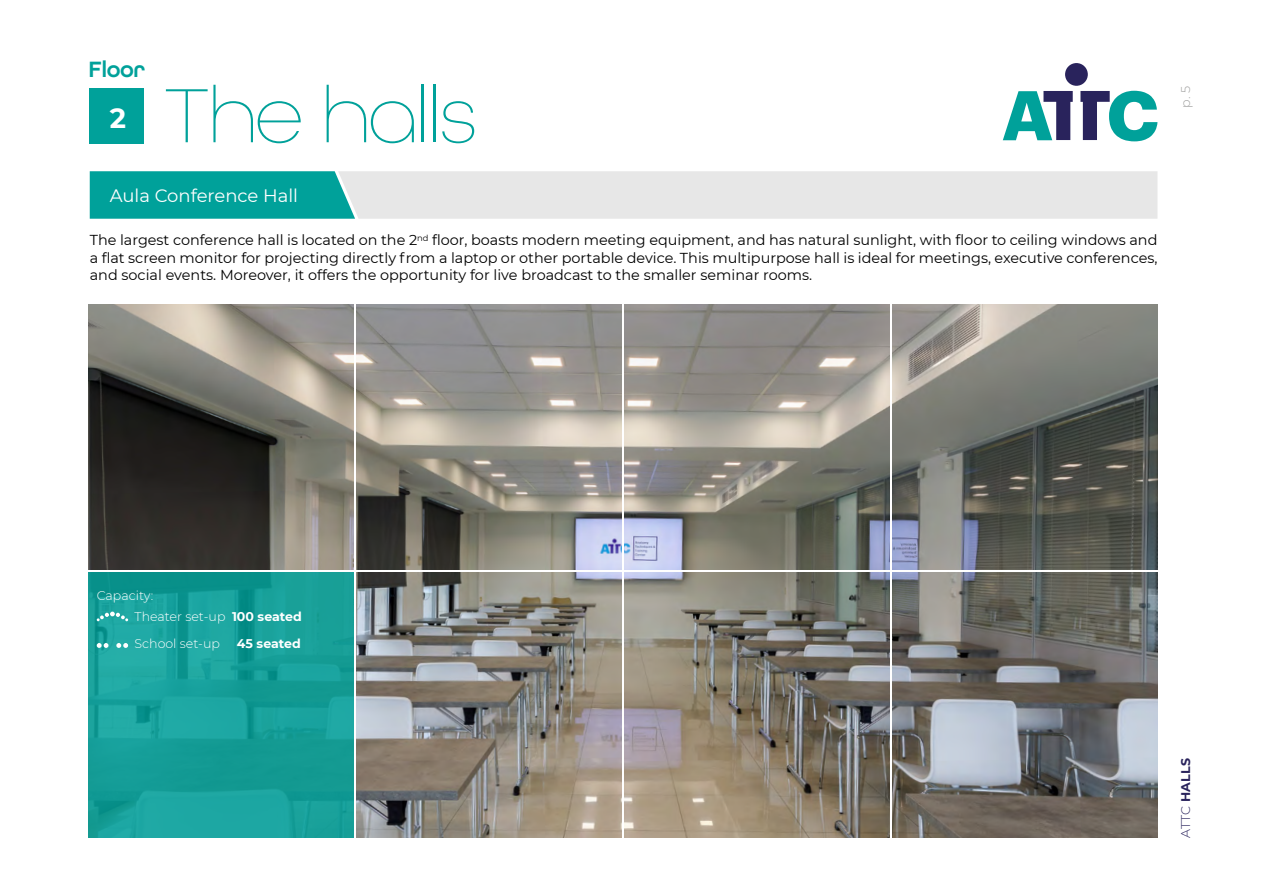
<style>
.page{position:relative;width:1263px;height:893px;background:#fff}
.page>*{position:absolute;margin:0;border:0;box-sizing:border-box;transform-origin:0 0}
.t1{font:81px "All Round Gothic X Lig";letter-spacing:-.02em;color:#00a19a}
.t2{font:700 27.6px "Montserrat";color:#fff}
.t3{font:600 23.4px "All Round Gothic";letter-spacing:-.02em;color:#00a19a}
.t4{font:18px "Montserrat";color:#fff}
.t5{font:14.4px/17.2px "Montserrat";color:#000;text-align:justify}
.t6{font:300 12.6px "Montserrat";color:#fff}
.Page_Numbers_Headers{font:700 12.6px "Montserrat";color:#29235c}
.t7{font:700 12.6px "Montserrat";color:#fff}
.Page_Numbers_Headers-2{font:300 12.6px "Montserrat";color:#9d9d9c}
.s1{font-weight:700}
.s2{font-weight:300}
</style>
<div class="page">
<svg style="left:1003px;top:91px;width:70px;height:49px"></svg>
<svg style="left:1080px;top:91px;width:77px;height:50px"></svg>
<div style="left:1065px;top:63px;width:23px;height:23px;background:#29235c;border-radius:50%"></div>
<div style="left:89px;top:88px;width:55px;height:56px;background:#00a19a"></div>
<img style="left:88px;top:304px;width:266px;height:266px">
<svg style="left:90px;top:171px;width:1067px;height:48px"></svg>
<img style="left:356px;top:572px;width:266px;height:266px">
<img style="left:356px;top:304px;width:266px;height:266px">
<img style="left:624px;top:572px;width:266px;height:266px">
<img style="left:892px;top:572px;width:265px;height:266px">
<img style="left:624px;top:304px;width:266px;height:266px">
<img style="left:892px;top:304px;width:265px;height:266px">
<svg style="left:88px;top:572px;width:266px;height:265px;fill:#18a09a"></svg>
<svg style="left:97px;top:612px;width:31px;height:9px"></svg>
<svg style="left:97px;top:643px;width:11px;height:5px"></svg>
<svg style="left:116px;top:643px;width:12px;height:5px"></svg>
<p class="t3" style="left:88px;top:56px;width:58px">Floor</p>
<p class="t2" style="left:110px;top:98px;width:18px">2</p>
<p class="t1" style="left:164px;top:67px;width:315px">The halls</p>
<p class="t4" style="left:110px;top:183px;width:190px">Aula Conference Hall</p>
<p class="t5" style="left:90px;top:231px;width:1069px">The largest conference hall is located on the 2<sup>nd</sup> floor, boasts modern meeting equipment, and has natural sunlight, with floor to ceiling windows and a flat screen monitor for projecting directly from a laptop or other portable device. This multipurpose hall is ideal for meetings, executive conferences, and social events. Moreover, it offers the opportunity for live broadcast to the smaller seminar rooms.</p>
<p class="Page_Numbers_Headers-2" style="left:1177px;top:108px;width:23px;rotate:-90deg">p. 5</p>
<p class="t6" style="left:97px;top:587px;width:58px">Capacity:</p>
<p class="t6" style="left:135px;top:608px;width:169px">Theater set-up <span class="s1">100 seated</span></p>
<p class="t6" style="left:135px;top:635px;width:87px">School set-up</p>
<p class="t7" style="left:237px;top:634px;width:65px">45 seated</p>
<p class="Page_Numbers_Headers" style="left:1176px;top:837px;width:81px;rotate:-90deg"><span class="s2">ATTC</span> HALLS</p>
</div>
